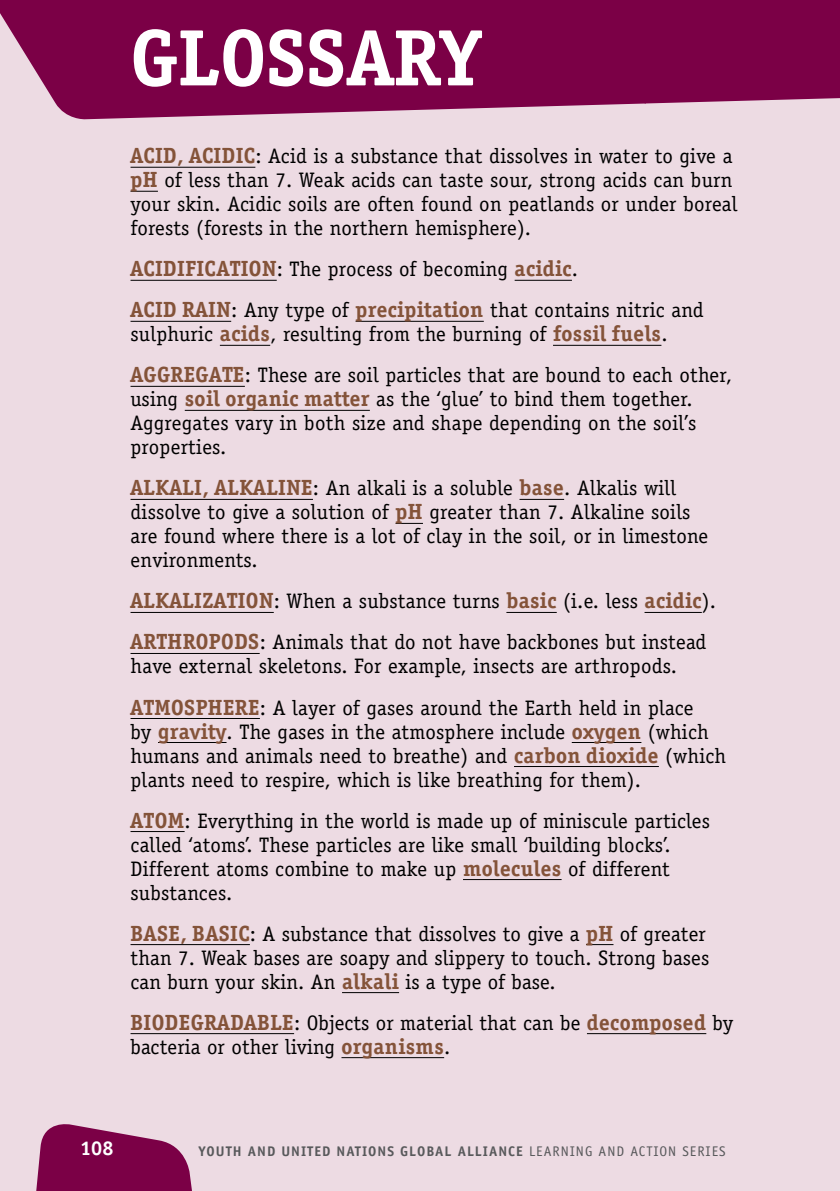
<style>
.page{position:relative;width:840px;height:1191px;background:#fff}
.page>*{position:absolute;margin:0;border:0;box-sizing:border-box;transform-origin:0 0}
.t1{font:700 80px "Officina Ser ITC Std";color:#fff}
.t2{font:21px/24px "Officina Serif Std";letter-spacing:.01em;color:#000}
.t3{font:700 20px "Officina Sans Std";color:#fff}
.t4{font:700 14px "Officina Sans Std";letter-spacing:.07em;color:#58595b}
.s1{font-family:"Officina Ser ITC Std";font-weight:700;font-size:22px;color:#845339}
.s2{font-weight:400}
</style>
<div class="page">
<div style="left:0;top:0;width:839px;height:1191px;background:#eddbe3"></div>
<svg style="left:36px;top:1124px;width:156px;height:67px"></svg>
<div style="left:645px;top:0;width:194px;height:103px;background:#7b0046"></div>
<svg style="left:0;top:0;width:645px;height:120px;background:#871757"></svg>
<hr style="left:130px;top:167px;width:125px;height:1px;background:#000">
<svg style="left:130px;top:191px;width:28px;height:1px"></svg>
<hr style="left:130px;top:280px;width:146px;height:1px;background:#000">
<hr style="left:514px;top:280px;width:57px;height:1px;background:#000">
<hr style="left:130px;top:321px;width:101px;height:1px;background:#000">
<hr style="left:355px;top:321px;width:128px;height:1px;background:#000">
<hr style="left:220px;top:345px;width:50px;height:1px;background:#000">
<hr style="left:552px;top:345px;width:109px;height:1px;background:#000">
<hr style="left:130px;top:386px;width:115px;height:1px;background:#000">
<hr style="left:185px;top:410px;width:184px;height:1px;background:#000">
<hr style="left:130px;top:499px;width:183px;height:1px;background:#000">
<hr style="left:519px;top:499px;width:45px;height:1px;background:#000">
<svg style="left:395px;top:523px;width:28px;height:1px"></svg>
<hr style="left:130px;top:612px;width:143px;height:1px;background:#000">
<hr style="left:506px;top:612px;width:50px;height:1px;background:#000">
<hr style="left:644px;top:612px;width:57px;height:1px;background:#000">
<hr style="left:130px;top:653px;width:129px;height:1px;background:#000">
<hr style="left:130px;top:718px;width:130px;height:1px;background:#000">
<hr style="left:158px;top:742px;width:68px;height:1px;background:#000">
<hr style="left:571px;top:742px;width:70px;height:1px;background:#000">
<hr style="left:513px;top:766px;width:145px;height:1px;background:#000">
<hr style="left:130px;top:831px;width:54px;height:1px;background:#000">
<hr style="left:463px;top:879px;width:98px;height:1px;background:#000">
<hr style="left:130px;top:944px;width:120px;height:1px;background:#000">
<svg style="left:586px;top:944px;width:27px;height:1px"></svg>
<hr style="left:342px;top:992px;width:57px;height:1px;background:#000">
<hr style="left:130px;top:1033px;width:164px;height:1px;background:#000">
<hr style="left:586px;top:1033px;width:120px;height:1px;background:#000">
<hr style="left:341px;top:1057px;width:103px;height:1px;background:#000">
<h1 class="t1" style="left:130px;top:9px;width:45px">GLOSSARY</h1>
<p class="t2" style="left:130px;top:144px;width:608px"><span class="s1">Acid, acidic</span>: Acid is a substance that dissolves in water to give a <span class="s1">pH</span> of less than 7. Weak acids can taste sour, strong acids can burn your skin. Acidic soils are often found on peatlands or under boreal forests (forests in the northern hemisphere).</p>
<p class="t2" style="left:130px;top:249px;width:574px;line-height:41px"><span class="s1">Acidification</span>: The process of becoming <span class="s1">acidic</span>.<br><span class="s1">Acid rain</span>: Any type of <span class="s1">precipitation</span> that contains nitric and</p>
<p class="t2" style="left:130px;top:314px;width:602px;line-height:41px">sulphuric <span class="s1">acids</span>, resulting from the burning of <span class="s1">fossil fuels</span>.<br><span class="s1">Aggregate</span>: These are soil particles that are bound to each other,</p>
<p class="t2" style="left:130px;top:387px;width:567px">using <span class="s1">soil organic matter</span> as the ‘glue’ to bind them together.<br>Aggregates vary in both size and shape depending on the soil’s properties.</p>
<p class="t2" style="left:130px;top:476px;width:579px"><span class="s1">Alkali, alkaline</span>: An alkali is a soluble <span class="s1">base</span>. Alkalis will dissolve to give a solution of <span class="s1">pH</span> greater than 7. Alkaline soils are found where there is a lot of clay in the soil, or in limestone environments.</p>
<p class="t2" style="left:130px;top:581px;width:586px;line-height:41px"><span class="s1">Alkalization</span>: When a substance turns <span class="s1">basic</span> (i.e. less <span class="s1">acidic</span>).<br><span class="s1">Arthropods</span>: Animals that do not have backbones but instead</p>
<p class="t2" style="left:130px;top:646px;width:564px;line-height:41px">have external skeletons. For example, insects are arthropods.<br><span class="s1">Atmosphere</span>: A layer of gases around the Earth held in place</p>
<p class="t2" style="left:130px;top:719px;width:597px">by <span class="s1">gravity</span>. The gases in the atmosphere include <span class="s1">oxygen</span> (which humans and animals need to breathe) and <span class="s1">carbon dioxide</span> (which plants need to respire, which is like breathing for them).</p>
<p class="t2" style="left:130px;top:808px;width:580px"><span class="s1">Atom</span>: Everything in the world is made up of miniscule particles called ‘atoms’. These particles are like small ‘building blocks’.<br>Different atoms combine to make up <span class="s1">molecules</span> of different substances.</p>
<p class="t2" style="left:130px;top:921px;width:580px"><span class="s1">Base, basic</span>: A substance that dissolves to give a <span class="s1">pH</span> of greater than 7. Weak bases are soapy and slippery to touch. Strong bases can burn your skin. An <span class="s1">alkali</span> is a type of base.</p>
<p class="t2" style="left:130px;top:1010px;width:604px"><span class="s1">Biodegradable</span>: Objects or material that can be <span class="s1">decomposed</span> by bacteria or other living <span class="s1">organisms</span>.</p>
<p class="t3" style="left:80px;top:1135px;width:35px">108</p>
<p class="t4" style="left:198px;top:1142px;width:528px">YOUTH AND UNITED NATIONS GLOBAL ALLIANCE <span class="s2">LEARNING AND ACTION SERIES</span></p>
</div>
